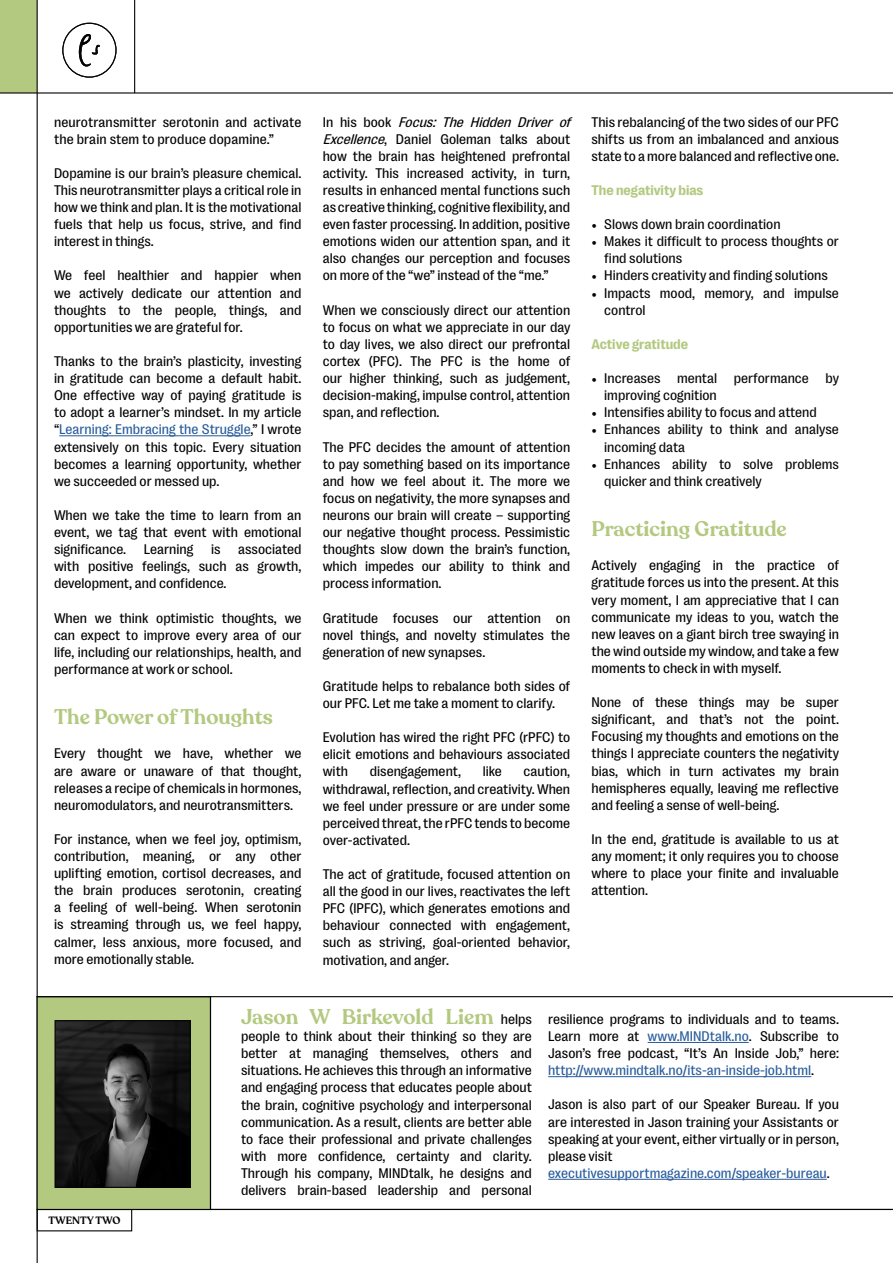
<style>
.page{position:relative;width:893px;height:1263px;background:#fff}
.page>*{position:absolute;margin:0;border:0;box-sizing:border-box;transform-origin:0 0}
.t1{font:600 21px "Recoleta";color:#b3c980}
.t2{font:14.25px/17.1px "Right Grotesk";color:#000;text-align:justify}
.t3{font:14.25px/17.1px "Right Grotesk";color:#040506}
.t4{font:700 14.25px "Right Grotesk";color:#b3c980}
.t5{font:600 10.5px "Recoleta";color:#000}
.s1{color:#275b9b}
.s2{font-style:italic}
.s3{font-family:"Minion Pro"}
.s4{font-family:"Right Grotesk";font-weight:400;font-size:14.25px;color:#000}
</style>
<div class="page">
<div style="left:0;top:0;width:37px;height:93px;background:#b3c980"></div>
<svg style="left:62px;top:23px;width:55px;height:55px"></svg>
<hr style="left:134px;top:0;width:1px;height:93px;background:#040506">
<hr style="left:37px;top:0;width:1px;height:1263px;background:#040506">
<hr style="left:0;top:92px;width:893px;height:2px;background:#040506">
<hr style="left:38px;top:1209px;width:855px;height:1px;background:#040506">
<div style="left:37px;top:997px;width:173px;height:212px;background:#b3c980"></div>
<div style="left:37px;top:996px;width:174px;height:214px;border:1px solid #000"></div>
<img style="left:57px;top:1022px;width:132px;height:164px">
<div style="left:55px;top:1020px;width:136px;height:168px;border:1px solid #040506"></div>
<hr style="left:210px;top:997px;width:1px;height:212px;background:#040506">
<hr style="left:648px;top:1042px;width:101px;height:1px;background:#275b9b">
<hr style="left:548px;top:1076px;width:263px;height:1px;background:#275b9b">
<hr style="left:548px;top:1179px;width:279px;height:1px;background:#275b9b">
<hr style="left:36px;top:996px;width:857px;height:1px;background:#040506">
<hr style="left:59px;top:435px;width:191px;height:1px;background:#275b9b">
<p class="t2" style="left:54px;top:113px;width:249px">neurotransmitter serotonin and activate the brain stem to produce dopamine.”</p>
<p class="t2" style="left:54px;top:164px;width:249px">Dopamine is our brain’s pleasure chemical.<br>This neurotransmitter plays a critical role in how we think and plan. It is the motivational fuels that help us focus, strive, and find interest in things.</p>
<p class="t2" style="left:54px;top:267px;width:249px">We feel healthier and happier when we actively dedicate our attention and thoughts to the people, things, and opportunities we are grateful for.</p>
<p class="t2" style="left:54px;top:352px;width:249px">Thanks to the brain’s plasticity, investing in gratitude can become a default habit.<br>One effective way of paying gratitude is to adopt a learner’s mindset. In my article “<span class="s1">Learning: Embracing the Struggle</span>,” I wrote extensively on this topic. Every situation becomes a learning opportunity, whether we succeeded or messed up.</p>
<p class="t2" style="left:54px;top:506px;width:249px">When we take the time to learn from an event, we tag that event with emotional significance. Learning is associated with positive feelings, such as growth, development, and confidence.</p>
<p class="t2" style="left:54px;top:609px;width:249px">When we think optimistic thoughts, we can expect to improve every area of our life, including our relationships, health, and performance at work or school.</p>
<h1 class="t1" style="left:54px;top:704px;width:220px">The Power of Thoughts</h1>
<p class="t2" style="left:54px;top:745px;width:249px">Every thought we have, whether we are aware or unaware of that thought, releases a recipe of chemicals in hormones, neuromodulators, and neurotransmitters.</p>
<p class="t2" style="left:54px;top:830px;width:249px">For instance, when we feel joy, optimism, contribution, meaning, or any other uplifting emotion, cortisol decreases, and the brain produces serotonin, creating a feeling of well-being. When serotonin is streaming through us, we feel happy, calmer, less anxious, more focused, and more emotionally stable.</p>
<p class="t2" style="left:323px;top:113px;width:253px;text-align:left">I n h i s b o o k <span class="s2">Focus: The Hidden Driver of Excellence</span>, Daniel Goleman talks about how the brain has heightened prefrontal activity. This increased activity, in turn, results in enhanced mental functions such as creative thinking, cognitive flexibility, and even faster processing. In addition, positive emotions widen our attention span, and it also changes our perception and focuses on more of the “we” instead of the “me.”</p>
<p class="t2" style="left:323px;top:301px;width:249px">When we consciously direct our attention to focus on what we appreciate in our day to day lives, we also direct our prefrontal cortex (PFC). The PFC is the home of our higher thinking, such as judgement, decision-making, impulse control, attention span, and reflection.</p>
<p class="t2" style="left:323px;top:438px;width:249px">The PFC decides the amount of attention to pay something based on its importance and how we feel about it. The more we focus on negativity, the more synapses and neurons our brain will create – supporting our negative thought process. Pessimistic thoughts slow down the brain’s function, which impedes our ability to think and process information.</p>
<p class="t2" style="left:323px;top:609px;width:249px">Gratitude focuses our attention on novel things, and novelty stimulates the generation of new synapses.</p>
<p class="t2" style="left:323px;top:677px;width:249px">Gratitude helps to rebalance both sides of our PFC. Let me take a moment to clarify.</p>
<p class="t2" style="left:323px;top:729px;width:249px">Evolution has wired the right PFC (rPFC) to elicit emotions and behaviours associated with</p>
<p class="t2" style="left:370px;top:763px;width:93px">disengagement,</p>
<p class="t2" style="left:483px;top:763px;width:21px">like</p>
<p class="t2" style="left:323px;top:763px;width:249px;text-indent:201px">caution, withdrawal, reflection, and creativity. When we feel under pressure or are under some perceived threat, the rPFC tends to become over-activated.</p>
<p class="t2" style="left:323px;top:865px;width:249px">The act of gratitude, focused attention on all the good in our lives, reactivates the left PFC (lPFC), which generates emotions and behaviour connected with engagement, such as striving, goal-oriented behavior, motivation, and anger.</p>
<p class="t2" style="left:591px;top:113px;width:249px">This rebalancing of the two sides of our PFC shifts us from an imbalanced and anxious state to a more balanced and reflective one.</p>
<p class="t4" style="left:591px;top:182px;width:113px">The negativity bias</p>
<p class="t3" style="left:591px;top:216px;width:191px"><span class="s3">•</span> Slows down brain coordination</p>
<p class="t3" style="left:604px;top:233px;width:236px;text-indent:-13px"><span class="s3">•</span> Makes it difficult to process thoughts or find solutions</p>
<p class="t3" style="left:591px;top:267px;width:238px"><span class="s3">•</span> Hinders creativity and finding solutions</p>
<p class="t3" style="left:604px;top:284px;width:236px;text-indent:-13px"><span class="s3">•</span> Impacts mood, memory, and impulse control</p>
<p class="t4" style="left:591px;top:336px;width:98px">Active gratitude</p>
<p class="t3" style="left:604px;top:370px;width:236px;text-indent:-13px"><span class="s3">•</span> Increases mental performance by improving cognition</p>
<p class="t3" style="left:591px;top:404px;width:227px"><span class="s3">•</span> Intensifies ability to focus and attend</p>
<p class="t3" style="left:604px;top:421px;width:236px;text-indent:-13px"><span class="s3">•</span> Enhances ability to think and analyse incoming data</p>
<p class="t3" style="left:604px;top:455px;width:236px;text-indent:-13px"><span class="s3">•</span> Enhances ability to solve problems quicker and think creatively</p>
<h1 class="t1" style="left:591px;top:516px;width:197px">Practicing Gratitude</h1>
<p class="t2" style="left:591px;top:557px;width:249px">Actively engaging in the practice of gratitude forces us into the present. At this very moment, I am appreciative that I can communicate my ideas to you, watch the new leaves on a giant birch tree swaying in the wind outside my window, and take a few moments to check in with myself.</p>
<p class="t2" style="left:591px;top:694px;width:249px">None of these things may be super significant, and that’s not the point.<br>Focusing my thoughts and emotions on the things I appreciate counters the negativity bias, which in turn activates my brain hemispheres equally, leaving me reflective and feeling a sense of well-being.</p>
<p class="t2" style="left:591px;top:830px;width:249px">In the end, gratitude is available to us at any moment; it only requires you to choose where to place your finite and invaluable attention.</p>
<p class="t5" style="left:48px;top:1214px;width:73px">TWENTY TWO</p>
<h1 class="t1" style="left:241px;top:1004px;width:292px">Jason W Birkevold Liem <span class="s4">helps</span></h1>
<p class="t2" style="left:241px;top:1028px;width:292px">people to think about their thinking so they are better at managing themselves, others and situations. He achieves this through an informative and engaging process that educates people about the brain, cognitive psychology and interpersonal communication. As a result, clients are better able to face their professional and private challenges with more confidence, certainty and clarity.<br>Through his company, MINDtalk, he designs and delivers brain-based leadership and personal</p>
<p class="t2" style="left:548px;top:1010px;width:292px">resilience programs to individuals and to teams.<br>Learn more at <span class="s1">www.MINDtalk.no</span>. Subscribe to Jason’s free podcast, “It’s An Inside Job,” here: <span class="s1">http://www.mindtalk.no/its-an-inside-job.html</span>.</p>
<p class="t2" style="left:548px;top:1096px;width:292px;text-align:left">Jason is also part of our Speaker Bureau. If you are interested in Jason training your Assistants or speaking at your event, either virtually or in person, please visit <span class="s1">executivesupportmagazine.com/speaker-bureau</span>.</p>
</div>
